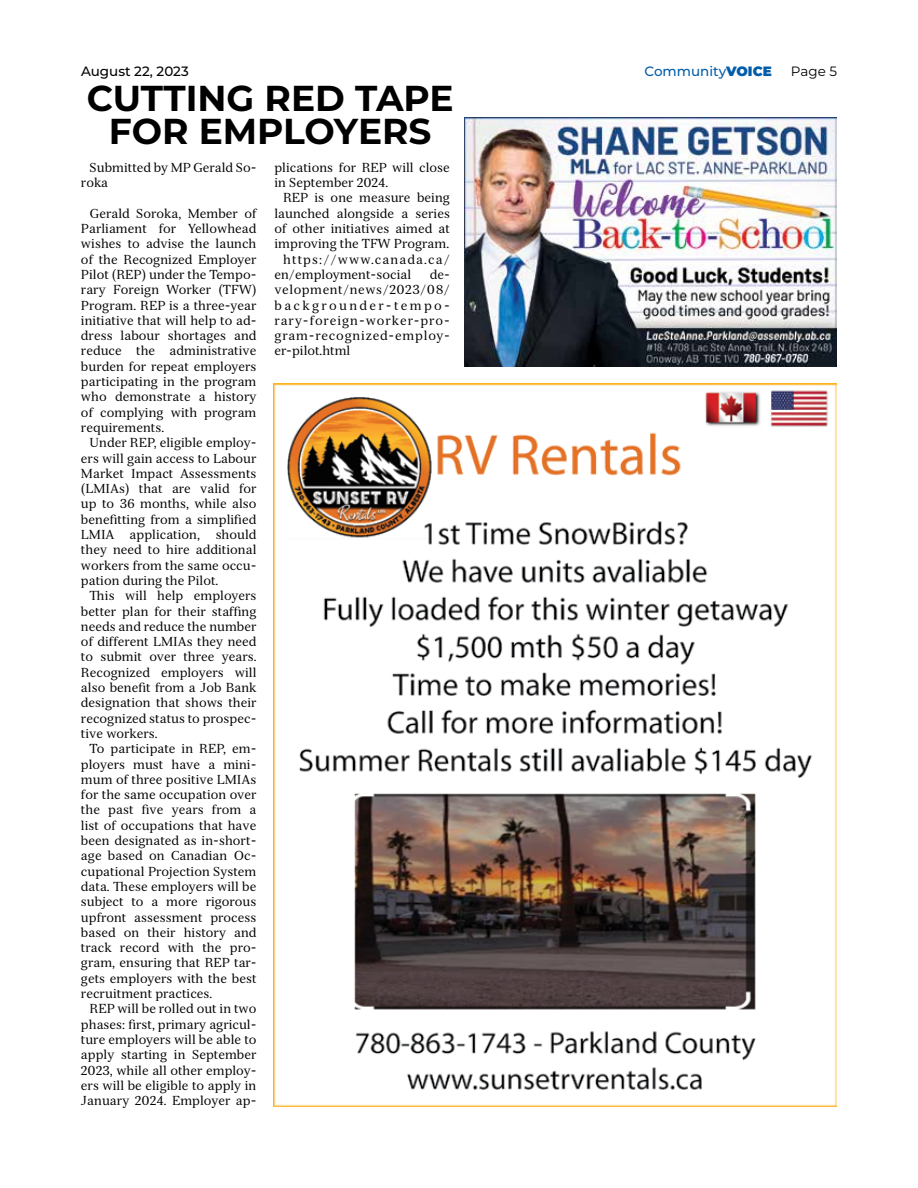
<style>
.page{position:relative;width:918px;height:1188px;background:#fff}
.page>*{position:absolute;margin:0;border:0;box-sizing:border-box;transform-origin:0 0}
.t1{font:700 36px/33px "Montserrat";letter-spacing:-.01em;color:#000;text-align:center}
.t2{font:500 13.5px "Montserrat";color:#005daa}
.t3{font:500 13.5px "Montserrat";color:#000}
.t4{font:13.5px "Montserrat";color:#000}
.t5{font:12.75px/15.3px "Serif 12 Beta";color:#000;text-align:justify}
.t6{font:12.75px "Serif 12 Beta";letter-spacing:.085em;color:#000}
.s1{font-weight:900}
</style>
<div class="page">
<img style="left:273px;top:383px;width:564px;height:724px">
<img style="left:464px;top:118px;width:373px;height:249px">
<p class="t3" style="left:81px;top:62px;width:109px">August 22, 2023</p>
<p class="t2" style="left:645px;top:62px;width:102px">Community<span class="s1">VOICE</span></p>
<p class="t4" style="left:791px;top:62px;width:48px">Page 5</p>
<h1 class="t1" style="left:87px;top:80px;width:369px">CUTTING RED TAPE<br>FOR EMPLOYERS</h1>
<p class="t5" style="left:81px;top:160px;width:177px;text-indent:9px">Submitted by MP Gerald So&shy;roka</p>
<p class="t5" style="left:81px;top:206px;width:177px;text-indent:9px">Gerald Soroka, Member of Parliament for Yellowhead wishes to advise the launch of the Recognized Employer Pilot (REP) under the Tempo&shy;rary Foreign Worker (TFW)<br>Program. REP is a three-year initiative that will help to ad&shy;dress labour shortages and reduce the administrative burden for repeat employers participating in the program who demonstrate a history of complying with program requirements.</p>
<p class="t5" style="left:81px;top:435px;width:177px;text-indent:9px">Under REP, eligible employ&shy;ers will gain access to Labour Market Impact Assessments (LMIAs) that are valid for up to 36 months, while also benefitting from a simplified LMIA application, should they need to hire additional workers from the same occu&shy;pation during the Pilot.</p>
<p class="t5" style="left:81px;top:588px;width:177px;text-indent:9px">This will help employers better plan for their staffing needs and reduce the number of different LMIAs they need to submit over three years.<br>Recognized employers will also benefit from a Job Bank designation that shows their recognized status to prospec&shy;tive workers.</p>
<p class="t5" style="left:81px;top:741px;width:177px;text-indent:9px">To participate in REP, em&shy;ployers must have a mini&shy;mum of three positive LMIAs for the same occupation over the past five years from a list of occupations that have been designated as in-short&shy;age based on Canadian Oc&shy;cupational Projection System data. These employers will be subject to a more rigorous upfront assessment process based on their history and track record with the pro&shy;gram, ensuring that REP tar&shy;gets employers with the best recruitment practices.</p>
<p class="t5" style="left:81px;top:1001px;width:177px;text-indent:9px">REP will be rolled out in two phases: first, primary agricul&shy;ture employers will be able to apply starting in September 2023, while all other employ&shy;ers will be eligible to apply in January 2024. Employer ap-</p>
<p class="t5" style="left:274px;top:160px;width:177px">plications for REP will close in September 2024.</p>
<p class="t5" style="left:283px;top:190px;width:168px">REP is one measure being</p>
<p class="t5" style="left:274px;top:206px;width:177px">launched alongside a series</p>
<p class="t5" style="left:274px;top:221px;width:177px">of other initiatives aimed at</p>
<p class="t5" style="left:274px;top:236px;width:176px">improving the TFW Program.</p>
<p class="t6" style="left:283px;top:251px;width:168px">https://www.canada.ca/</p>
<p class="t5" style="left:274px;top:267px;width:138px">en/employment-social</p>
<p class="t5" style="left:274px;top:267px;width:177px;text-indent:155px">de&shy;velopment/news/2023/08/ backgrounder-tempo&shy;rary-foreign-worker-pro&shy;gram-recognized-employ&shy;er-pilot.html</p>
</div>
